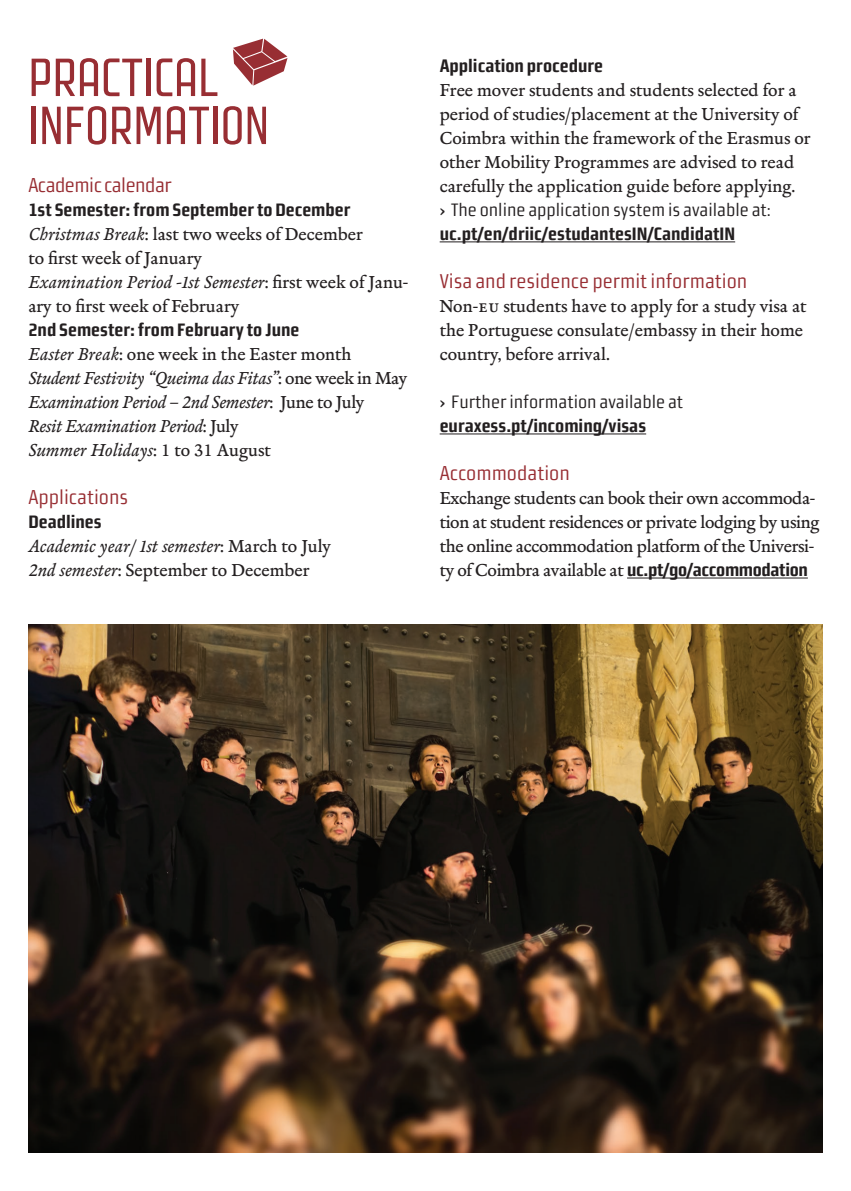
<style>
.page{position:relative;width:851px;height:1191px;background:#fff}
.page>*{position:absolute;margin:0;border:0;box-sizing:border-box;transform-origin:0 0}
.t1{font:54px/48px "Morgan Poster";color:#982e33}
.t2{font:20px "Morgan Sans Cond";color:#982e33}
.t3{font:20px "Morgan Sans Cond";letter-spacing:-.025em;color:#982e33}
.t4{font:18px/24px "Merlo Roman Lining";color:#231f20}
.t5{font:18px/24px "Merlo Roman Lining";letter-spacing:-.02em;color:#231f20}
.t6{font:18px/24px "Merlo Italic Lining";letter-spacing:-.02em;color:#231f20}
.t7{font:18px/24px "Morgan Sans Cond";color:#231f20}
.t8{font:700 18px "Morgan Sans Cond";color:#231f20}
.t9{font:18px "Merlo Italic Lining";color:#231f20}
.s1{font-family:"Merlo Italic Lining"}
.s2{font-family:"Merlo Roman Lining"}
.s3{font-weight:700}
.s4{font-family:"Merlo Roman Caps"}
.s5{font-family:"Morgan Sans Cond";font-weight:700}
</style>
<div class="page">
<hr style="left:439px;top:241px;width:296px;height:1px;background:#231f20">
<hr style="left:439px;top:433px;width:207px;height:1px;background:#231f20">
<hr style="left:627px;top:577px;width:180px;height:1px;background:#231f20">
<img style="left:28px;top:624px;width:794px;height:528px">
<svg style="left:233px;top:39px;width:54px;height:47px"></svg>
<h1 class="t1" style="left:28px;top:52px;width:242px">PRACTICAL<br>INFORMATION</h1>
<p class="t3" style="left:28px;top:173px;width:145px">Academic calendar</p>
<p class="t8" style="left:28px;top:199px;width:323px">1st Semester: from September to December</p>
<p class="t4" style="left:28px;top:223px;width:336px"><span class="s1">Christmas Break</span>: last two weeks of December to first week of January</p>
<p class="t9" style="left:28px;top:272px;width:381px">Examination Period -1st Semester<span class="s2">: first week of Janu-</span></p>
<p class="t4" style="left:28px;top:295px;width:212px">ary to first week of February</p>
<p class="t8" style="left:28px;top:319px;width:272px">2nd Semester: from February to June</p>
<p class="t4" style="left:28px;top:343px;width:324px"><span class="s1">Easter Break</span>: one week in the Easter month</p>
<p class="t6" style="left:28px;top:367px;width:380px">Student Festivity “Queima das Fitas”<span class="s2">: one week in May </span>Examination Period – 2nd Semester<span class="s2">: June to July<br></span>Resit Examination Period<span class="s2">: July<br></span>Summer Holidays<span class="s2">: 1 to 31 August</span></p>
<p class="t2" style="left:28px;top:485px;width:101px">Applications</p>
<p class="t8" style="left:28px;top:511px;width:75px">Deadlines</p>
<p class="t9" style="left:28px;top:536px;width:304px">Academic year/ 1st semester<span class="s2">: March to July</span></p>
<p class="t4" style="left:28px;top:559px;width:282px"><span class="s1">2nd semester</span>: September to December</p>
<p class="t8" style="left:439px;top:55px;width:165px">Application procedure</p>
<p class="t4" style="left:439px;top:79px;width:372px">Free mover students and students selected for a period of studies/placement at the University of Coimbra within the framework of the Erasmus or other Mobility Programmes are advised to read carefully the application guide before applying.</p>
<p class="t7" style="left:439px;top:197px;width:333px"><span class="s2">›</span> The online application system is available at: <span class="s3">uc.pt/en/driic/estudantesIN/CandidatIN</span></p>
<p class="t2" style="left:439px;top:269px;width:309px">Visa and residence permit information</p>
<p class="t4" style="left:439px;top:295px;width:368px">Non-<span class="s4">eu</span> students have to apply for a study visa at the Portuguese consulate/embassy in their home country, before arrival.</p>
<p class="t7" style="left:439px;top:390px;width:245px"><span class="s2">›</span> Further information available at <span class="s3">euraxess.pt/incoming/visas</span></p>
<p class="t2" style="left:439px;top:461px;width:132px">Accommodation</p>
<p class="t5" style="left:439px;top:487px;width:381px">Exchange students can book their own accommoda&shy;tion at student residences or private lodging by using the online accommodation platform of the Universi&shy;ty of Coimbra available at <span class="s5">uc.pt/go/accommodation</span></p>
</div>
